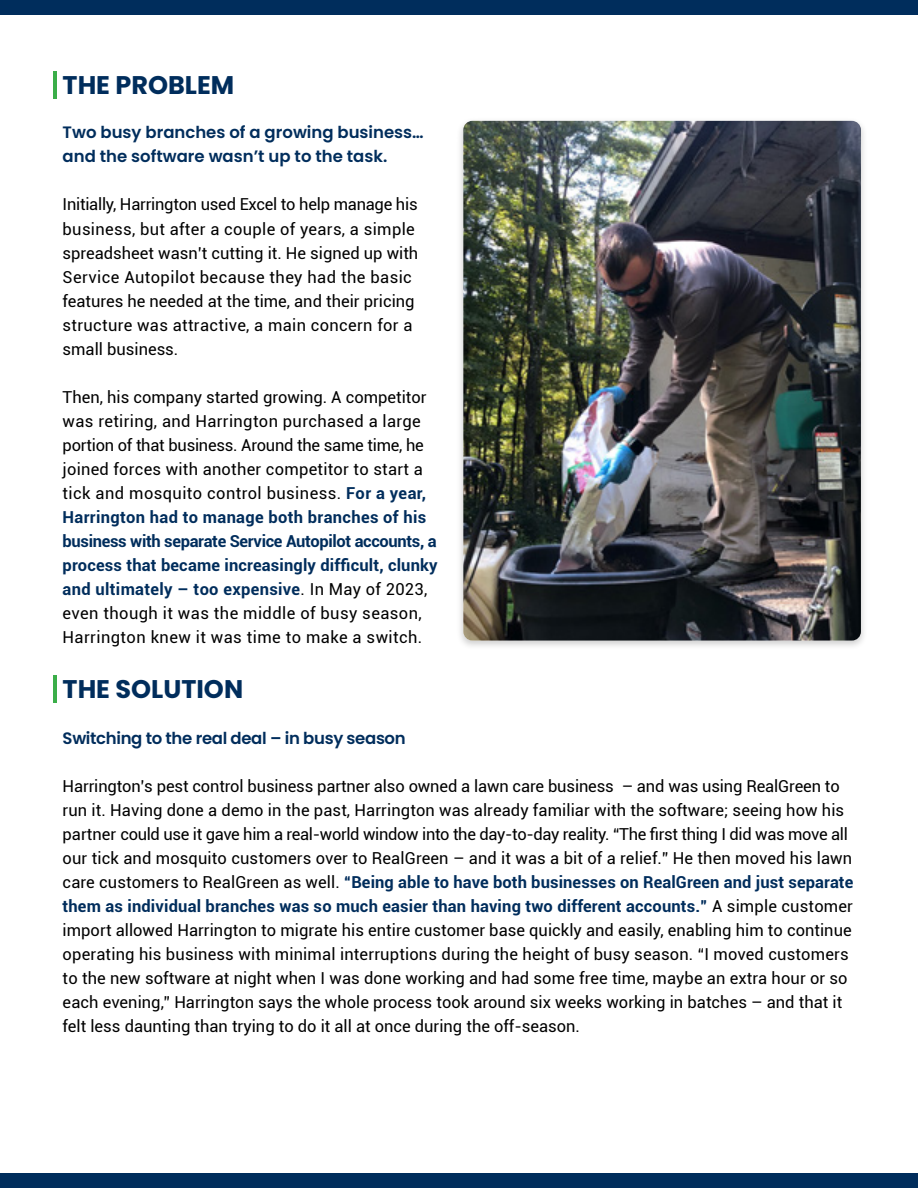
<style>
.page{position:relative;width:918px;height:1188px;background:#fff}
.page>*{position:absolute;margin:0;border:0;box-sizing:border-box;transform-origin:0 0}
.t1{font:700 25.5px "Poppins";color:#002d5c}
.t2{font:16.5px/24px "Roboto";color:#000}
.t3{font:16.5px/24px "Roboto";letter-spacing:.02em;color:#000}
.t4{font:600 16.5px/24px "Poppins";color:#002d5c}
.t5{font:600 16.5px "Poppins";letter-spacing:-.02em;color:#002d5c}
.s1{font-weight:700;color:#002d5c}
</style>
<div class="page">
<div style="left:0;top:1174px;width:917px;height:14px;background:#002d5c"></div>
<div style="left:0;top:0;width:917px;height:15px;background:#002d5c"></div>
<div style="left:456px;top:117px;width:411px;height:533px;background:#000;opacity:.2"></div>
<img style="left:463px;top:121px;width:398px;height:520px">
<hr style="left:53px;top:72px;width:4px;height:27px;background:#3bae49">
<hr style="left:53px;top:676px;width:4px;height:27px;background:#3bae49">
<h1 class="t1" style="left:63px;top:71px;width:173px">THE PROBLEM</h1>
<p class="t4" style="left:63px;top:121px;width:363px">Two busy branches of a growing business… and the software wasn’t up to the task.</p>
<p class="t2" style="left:63px;top:192px;width:357px">Initially, Harrington used Excel to help manage his business, but after a couple of years, a simple spreadsheet wasn’t cutting it. He signed up with Service Autopilot because they had the basic features he needed at the time, and their pricing structure was attractive, a main concern for a small business.</p>
<p class="t3" style="left:63px;top:384px;width:377px">Then, his company started growing. A competitor was retiring, and Harrington purchased a large portion of that business. Around the same time, he joined forces with another competitor to start a tick and mosquito control business. <span class="s1">For a year, Harrington had to manage both branches of his business with separate Service Autopilot accounts, a process that became increasingly difficult, clunky and ultimately – too expensive</span>. In May of 2023, even though it was the middle of busy season, Harrington knew it was time to make a switch.</p>
<h1 class="t1" style="left:63px;top:675px;width:182px">THE SOLUTION</h1>
<p class="t5" style="left:63px;top:728px;width:345px">Switching to the real deal – in busy season</p>
<p class="t2" style="left:63px;top:773px;width:792px">Harrington’s pest control business partner also owned a lawn care business – and was using RealGreen to run it. Having done a demo in the past, Harrington was already familiar with the software; seeing how his partner could use it gave him a real-world window into the day-to-day reality. “The first thing I did was move all our tick and mosquito customers over to RealGreen – and it was a bit of a relief.” He then moved his lawn care customers to RealGreen as well. <span class="s1">“Being able to have both businesses on RealGreen and just separate them as individual branches was so much easier than having two different accounts.”</span> A simple customer import allowed Harrington to migrate his entire customer base quickly and easily, enabling him to continue operating his business with minimal interruptions during the height of busy season. “I moved customers to the new software at night when I was done working and had some free time, maybe an extra hour or so each evening,” Harrington says the whole process took around six weeks working in batches – and that it felt less daunting than trying to do it all at once during the off-season.</p>
</div>
